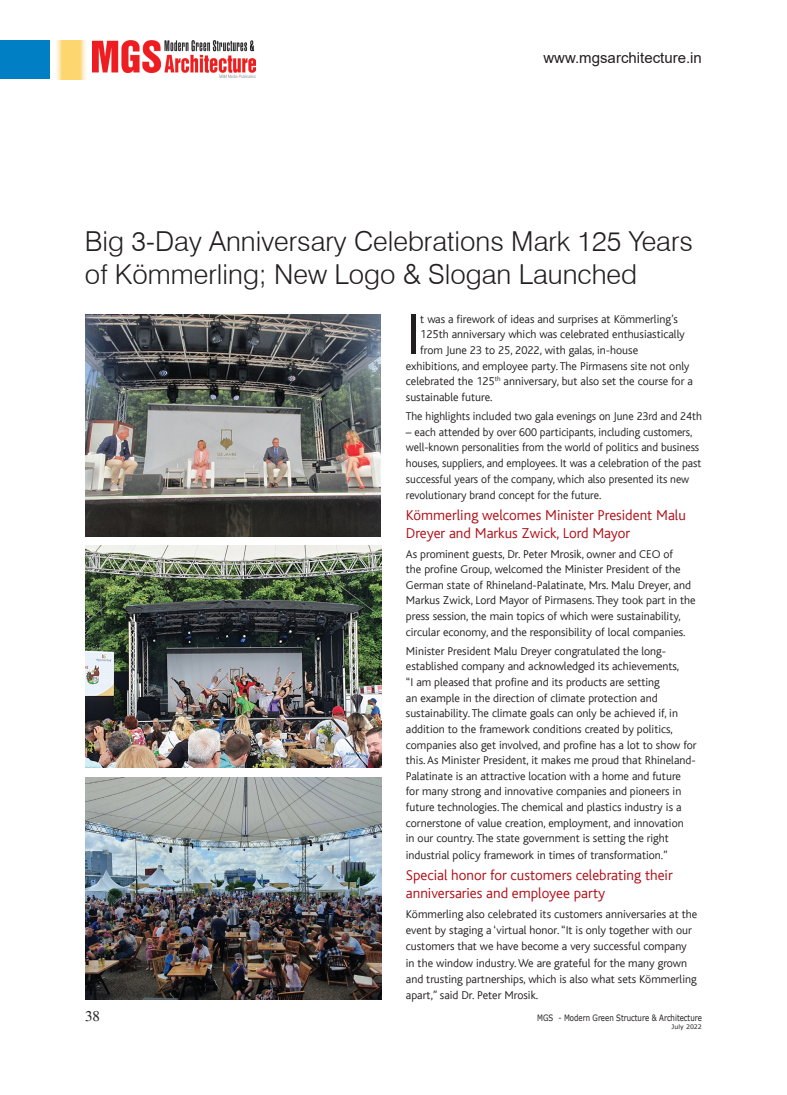
<style>
.page{position:relative;width:787px;height:1095px;background:#fff}
.page>*{position:absolute;margin:0;border:0;box-sizing:border-box;transform-origin:0 0}
.t1{font:300 59.25px "Bliss";color:#231f20}
.t2{font:300 27.5px/33px "Swiss 721 BT";color:#231f20}
.t3{font:300 15px/18px "Bliss";color:#b00d15}
.t4{font:15px "Arial";color:#231f20}
.t5{font:15px "Times";color:#231f20}
.t6{font:300 11.88px/15.6px "Bliss";color:#231f20}
.t7{font:8.75px "Verdana";color:#231f20;scale:.8 1}
.t8{font:6.25px "Verdana";color:#231f20}
</style>
<div class="page">
<img style="left:85px;top:315px;width:296px;height:221px">
<img style="left:85px;top:777px;width:296px;height:222px">
<img style="left:85px;top:545px;width:296px;height:222px">
<img style="left:56px;top:41px;width:30px;height:38px">
<div style="left:0;top:41px;width:49px;height:38px;background:#007fc5"></div>
<img style="left:92px;top:41px;width:164px;height:36px">
<p class="t4" style="left:543px;top:47px;width:160px">www.mgsarchitecture.in</p>
<h2 class="t2" style="left:85px;top:225px;width:609px">Big 3-Day Anniversary Celebrations Mark 125 Years of Kömmerling; New Logo &amp; Slogan Launched</h2>
<h1 class="t1" style="left:406px;top:303px;width:16px">I</h1>
<p class="t6" style="left:420px;top:311px;width:259px">t was a firework of ideas and surprises at Kömmerling’s</p>
<p class="t6" style="left:420px;top:327px;width:266px">125th anniversary which was celebrated enthusiastically</p>
<p class="t6" style="left:420px;top:342px;width:219px">from June 23 to 25, 2022, with galas, in-house</p>
<p class="t6" style="left:406px;top:358px;width:285px">exhibitions, and employee party. The Pirmasens site not only</p>
<p class="t6" style="left:406px;top:374px;width:288px">celebrated the 125<sup>th</sup> anniversary, but also set the course for a</p>
<p class="t6" style="left:406px;top:389px;width:88px">sustainable future.</p>
<p class="t6" style="left:406px;top:408px;width:297px">The highlights included two gala evenings on June 23rd and 24th</p>
<p class="t6" style="left:406px;top:424px;width:297px">– each attended by over 600 participants, including customers, well-known personalities from the world of politics and business houses, suppliers, and employees. It was a celebration of the past successful years of the company, which also presented its new revolutionary brand concept for the future.</p>
<p class="t3" style="left:406px;top:507px;width:281px">Kömmerling welcomes Minister President Malu<br>Dreyer and Markus Zwick, Lord Mayor</p>
<p class="t6" style="left:406px;top:546px;width:291px">As prominent guests, Dr. Peter Mrosik, owner and CEO of<br>the profine Group, welcomed the Minister President of the German state of Rhineland-Palatinate, Mrs. Malu Dreyer, and Markus Zwick, Lord Mayor of Pirmasens. They took part in the press session, the main topics of which were sustainability, circular economy, and the responsibility of local companies.</p>
<p class="t6" style="left:406px;top:643px;width:292px">Minister President Malu Dreyer congratulated the long&shy;established company and acknowledged its achievements,<br>“I am pleased that profine and its products are setting<br>an example in the direction of climate protection and sustainability. The climate goals can only be achieved if, in addition to the framework conditions created by politics, companies also get involved, and profine has a lot to show for this. As Minister President, it makes me proud that Rhineland-Palatinate is an attractive location with a home and future for many strong and innovative companies and pioneers in future technologies. The chemical and plastics industry is a cornerstone of value creation, employment, and innovation<br>in our country. The state government is setting the right industrial policy framework in times of transformation.”</p>
<p class="t3" style="left:406px;top:866px;width:268px">Special honor for customers celebrating their anniversaries and employee party</p>
<p class="t6" style="left:406px;top:906px;width:293px;line-height:16.2px">Kömmerling also celebrated its customers anniversaries at the event by staging a ‘virtual honor. “It is only together with our customers that we have become a very successful company in the window industry. We are grateful for the many grown and trusting partnerships, which is also what sets Kömmerling apart,” said Dr. Peter Mrosik.</p>
<p class="t5" style="left:85px;top:1007px;width:16px">38</p>
<p class="t7" style="left:537px;top:1012px;width:207px">MGS - Modern Green Structure &amp; Architecture</p>
<p class="t8" style="left:671px;top:1022px;width:32px">July 2022</p>
</div>
